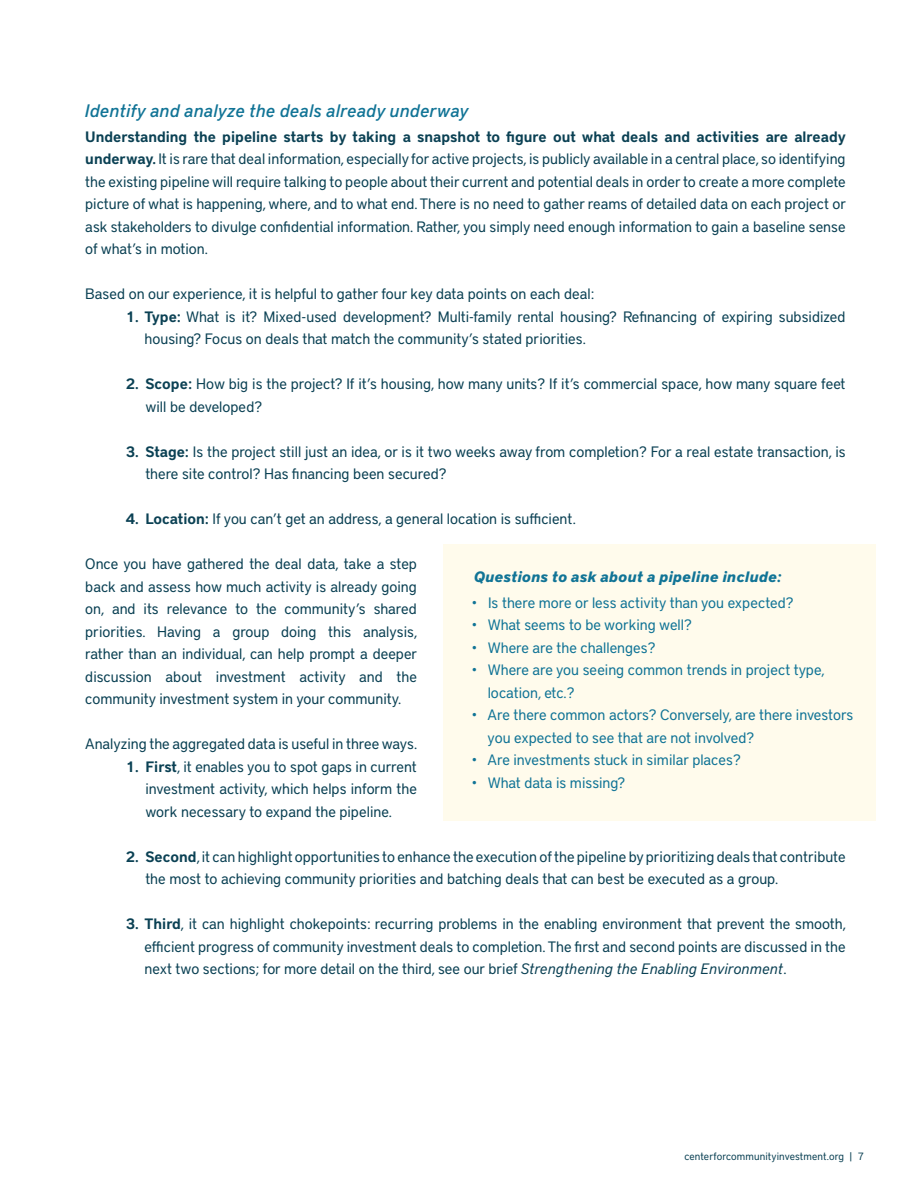
<style>
.page{position:relative;width:918px;height:1188px;background:#fff}
.page>*{position:absolute;margin:0;border:0;box-sizing:border-box;transform-origin:0 0}
.t1{font:italic 500 18px "District Pro";color:#117496}
.t2{font:15px/22.5px "District Pro";color:#0b4154;text-align:justify}
.t3{font:15px/22.5px "District Pro";color:#117496}
.t4{font:italic 700 15px "District Pro";color:#117496}
.t5{font:10.5px "District Pro";letter-spacing:.01em;color:#0b4154}
.s1{font-weight:600}
.s2{font-style:italic}
</style>
<div class="page">
<div style="left:444px;top:544px;width:432px;height:277px;background:#fffbec"></div>
<p class="t1" style="left:85px;top:98px;width:385px">Identify and analyze the deals already underway</p>
<p class="t2" style="left:85px;top:124px;width:762px"><span class="s1">Understanding the pipeline starts by taking a snapshot to figure out what deals and activities are already underway.</span> It is rare that deal information, especially for active projects, is publicly available in a central place, so identifying the existing pipeline will require talking to people about their current and potential deals in order to create a more complete picture of what is happening, where, and to what end. There is no need to gather reams of detailed data on each project or ask stakeholders to divulge confidential information. Rather, you simply need enough information to gain a baseline sense of what’s in motion.</p>
<p class="t2" style="left:85px;top:282px;width:511px">Based on our experience, it is helpful to gather four key data points on each deal:</p>
<p class="t2" style="left:145px;top:304px;width:703px;text-indent:-19px"><span class="s1">1. Type:</span> What is it? Mixed-used development? Multi-family rental housing? Refinancing of expiring subsidized housing? Focus on deals that match the community’s stated priorities.</p>
<p class="t2" style="left:145px;top:372px;width:702px;text-indent:-20px"><span class="s1">2. Scope:</span> How big is the project? If it’s housing, how many units? If it’s commercial space, how many square feet will be developed?</p>
<p class="t2" style="left:145px;top:439px;width:702px;text-indent:-20px"><span class="s1">3. Stage:</span> Is the project still just an idea, or is it two weeks away from completion? For a real estate transaction, is there site control? Has financing been secured?</p>
<p class="t2" style="left:126px;top:507px;width:452px"><span class="s1">4. Location:</span> If you can’t get an address, a general location is sufficient.</p>
<p class="t2" style="left:85px;top:552px;width:334px">Once you have gathered the deal data, take a step back and assess how much activity is already going on, and its relevance to the community’s shared priorities. Having a group doing this analysis, rather than an individual, can help prompt a deeper discussion about investment activity and the community investment system in your community.</p>
<p class="t2" style="left:85px;top:732px;width:333px">Analyzing the aggregated data is useful in three ways.</p>
<p class="t2" style="left:145px;top:754px;width:273px;text-indent:-20px"><span class="s1">1. First</span>, it enables you to spot gaps in current investment activity, which helps inform the work necessary to expand the pipeline.</p>
<p class="t2" style="left:145px;top:844px;width:702px;text-indent:-20px"><span class="s1">2. Second</span>, it can highlight opportunities to enhance the execution of the pipeline by prioritizing deals that contribute the most to achieving community priorities and batching deals that can best be executed as a group.</p>
<p class="t2" style="left:145px;top:912px;width:703px;text-indent:-19px"><span class="s1">3. Third</span>, it can highlight chokepoints: recurring problems in the enabling environment that prevent the smooth, efficient progress of community investment deals to completion. The first and second points are discussed in the next two sections; for more detail on the third, see our brief <span class="s2">Strengthening the Enabling Environment</span>.</p>
<p class="t4" style="left:474px;top:566px;width:309px">Questions to ask about a pipeline include:</p>
<p class="t3" style="left:472px;top:590px;width:323px">• Is there more or less activity than you expected?</p>
<p class="t3" style="left:472px;top:613px;width:221px">• What seems to be working well?</p>
<p class="t3" style="left:472px;top:635px;width:185px">• Where are the challenges?</p>
<p class="t3" style="left:488px;top:658px;width:339px;text-indent:-16px">• Where are you seeing common trends in project type, location, etc.?</p>
<p class="t3" style="left:488px;top:703px;width:367px;text-indent:-16px">• Are there common actors? Conversely, are there investors you expected to see that are not involved?</p>
<p class="t3" style="left:472px;top:748px;width:270px">• Are investments stuck in similar places?</p>
<p class="t3" style="left:472px;top:770px;width:155px">• What data is missing?</p>
<p class="t5" style="left:684px;top:1148px;width:181px">centerforcommunityinvestment.org | 7</p>
</div>
